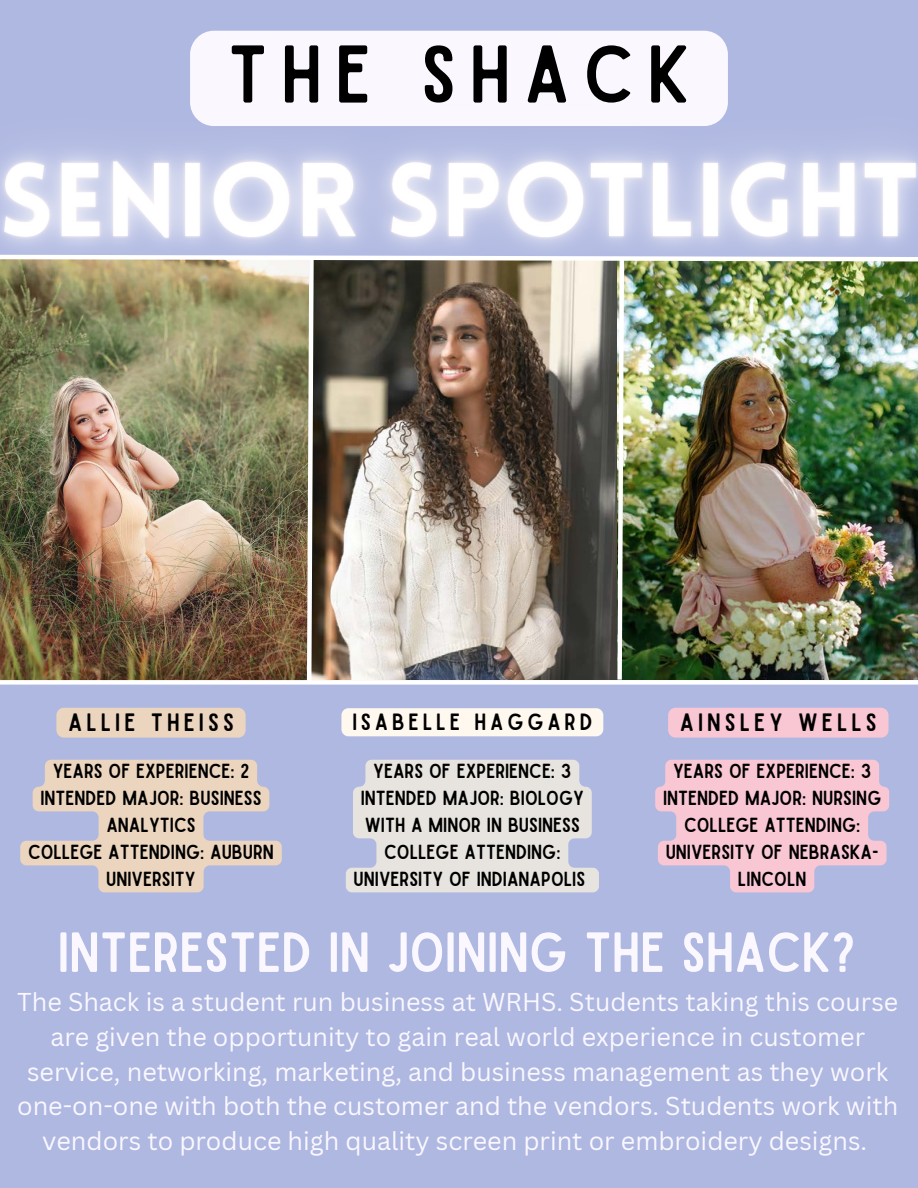
<style>
.page{position:relative;width:918px;height:1188px;background:#afb8e1}
.page>*{position:absolute;margin:0;border:0;box-sizing:border-box;transform-origin:0 0}
.t1{font:78px "Sailors";letter-spacing:.17em;color:#000}
.t2{font:54px "Sailors";color:#faf7ff}
.t3{font:25.2px/34.8px "Canva Sans";color:#faf7ff;text-align:center}
.t4{font:24px "Sailors";letter-spacing:.17em;color:#000}
.t5{font:22.5px "Sailors";letter-spacing:.17em;color:#000}
.t6{font:19.5px/27px "Sailors";color:#000;text-align:center}
</style>
<div class="page">
<div style="left:190px;top:31px;width:538px;height:21px;background:#faf7ff"></div>
<img style="left:0;top:52px;width:918px;height:198px">
<img style="left:0;top:254px;width:918px;height:431px">
<div style="left:668px;top:708px;width:221px;height:30px;background:#f9c6d4"></div>
<svg style="left:655px;top:760px;width:234px;height:132px"></svg>
<div style="left:341px;top:708px;width:262px;height:28px;background:#fff8ef;border-radius:7px"></div>
<svg style="left:346px;top:760px;width:253px;height:132px;background:#e0dfdf"></svg>
<svg style="left:20px;top:760px;width:262px;height:132px"></svg>
<div style="left:56px;top:708px;width:190px;height:30px;background:#ebd5be"></div>
<p class="t1" style="left:228px;top:18px;width:464px">THE SHACK</p>
<p class="t4" style="left:68px;top:705px;width:167px">ALLIE THEISS</p>
<p class="t6" style="left:28px;top:757px;width:247px">YEARS OF EXPERIENCE: 2<br>INTENDED MAJOR: BUSINESS<br>ANALYTICS<br>COLLEGE ATTENDING: AUBURN<br>UNIVERSITY</p>
<p class="t5" style="left:352px;top:705px;width:242px">ISABELLE HAGGARD</p>
<p class="t6" style="left:354px;top:757px;width:233px">YEARS OF EXPERIENCE: 3<br>INTENDED MAJOR: BIOLOGY<br>WITH A MINOR IN BUSINESS<br>COLLEGE ATTENDING:<br>UNIVERSITY OF INDIANAPOLIS</p>
<p class="t4" style="left:680px;top:705px;width:199px">AINSLEY WELLS</p>
<p class="t6" style="left:663px;top:757px;width:220px">YEARS OF EXPERIENCE: 3<br>INTENDED MAJOR: NURSING<br>COLLEGE ATTENDING:<br>UNIVERSITY OF NEBRASKA-<br>LINCOLN</p>
<p class="t2" style="left:58px;top:914px;width:799px">INTERESTED IN JOINING THE SHACK?</p>
<p class="t3" style="left:17px;top:985px;width:883px">The Shack is a student run business at WRHS. Students taking this course are given the opportunity to gain real world experience in customer service, networking, marketing, and business management as they work one-on-one with both the customer and the vendors. Students work with vendors to produce high quality screen print or embroidery designs.</p>
</div>
